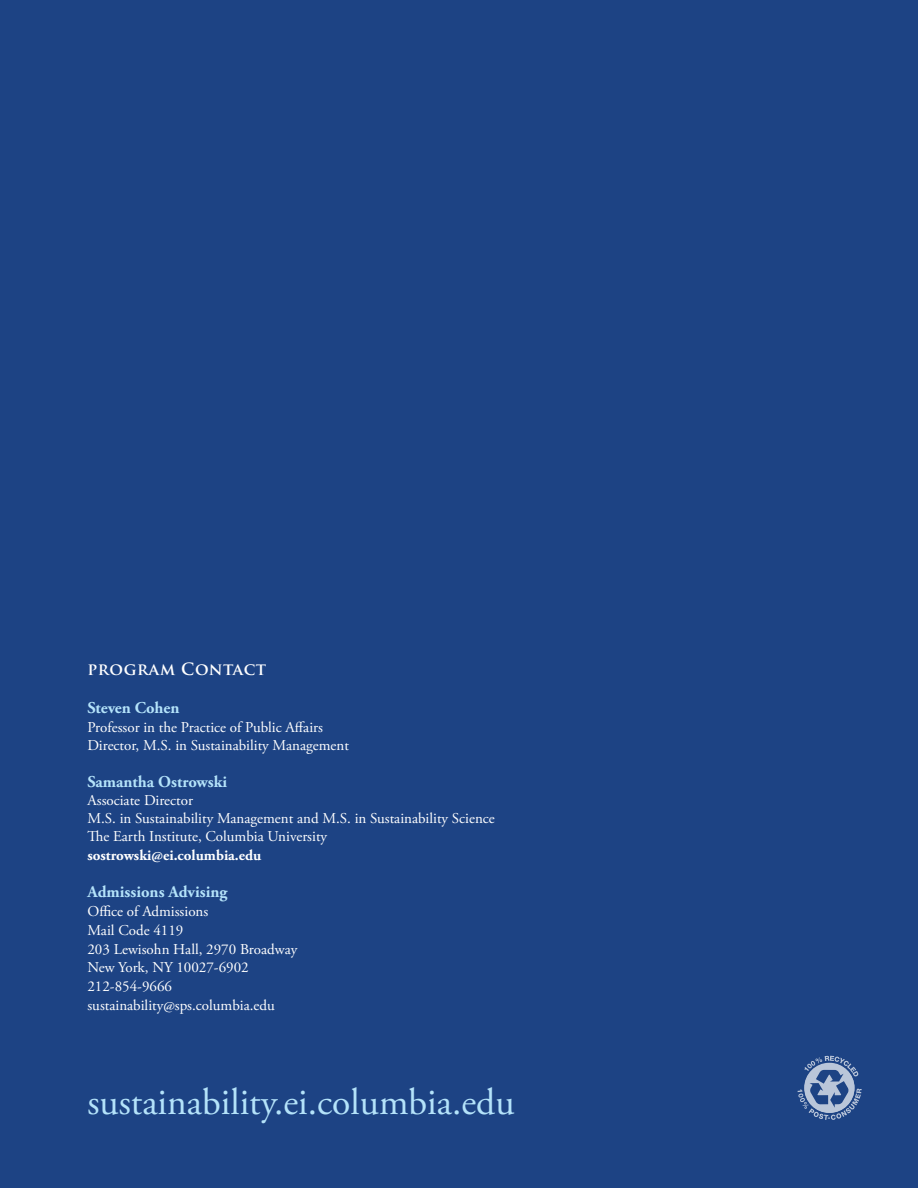
<style>
.page{position:relative;width:918px;height:1188px;background:#1d4384}
.page>*{position:absolute;margin:0;border:0;box-sizing:border-box;transform-origin:0 0}
.t1{font:37.5px "Adobe Garamond Pro";color:#b4e3fa}
.t2{font:700 16.5px "Adobe Garamond Pro";color:#b4e3fa}
.t3{font:700 16.5px "Trajan Pro";letter-spacing:.03em;color:#fff}
.t4{font:15px/18.8px "Adobe Garamond Pro";color:#fff}
.t5{font:700 15px "Adobe Garamond Pro";color:#fff}
</style>
<div class="page">
<svg style="left:798px;top:1056px;width:64px;height:64px"></svg>
<div style="left:804px;top:1063px;width:51px;height:50px;border:1px solid #fff;border-radius:50%"></div>
<p class="t3" style="left:87px;top:659px;width:180px">PROGRAM CONTACT</p>
<p class="t2" style="left:87px;top:698px;width:94px">Steven Cohen</p>
<p class="t4" style="left:87px;top:719px;width:263px;line-height:18px">Professor in the Practice of Public Affairs<br>Director, M.S. in Sustainability Management</p>
<p class="t2" style="left:87px;top:772px;width:141px">Samantha Ostrowski</p>
<p class="t4" style="left:87px;top:792px;width:409px;line-height:18px">Associate Director<br>M.S. in Sustainability Management and M.S. in Sustainability Science<br>The Earth Institute, Columbia University</p>
<p class="t5" style="left:87px;top:847px;width:175px">sostrowski@ei.columbia.edu</p>
<p class="t2" style="left:87px;top:883px;width:141px">Admissions Advising</p>
<p class="t4" style="left:87px;top:903px;width:211px">Office of Admissions<br>Mail Code 4119<br>203 Lewisohn Hall, 2970 Broadway<br>New York, NY 10027-6902<br>212-854-9666 sustainability@sps.columbia.edu</p>
<h1 class="t1" style="left:87px;top:1080px;width:429px">sustainability.ei.columbia.edu</h1>
</div>
